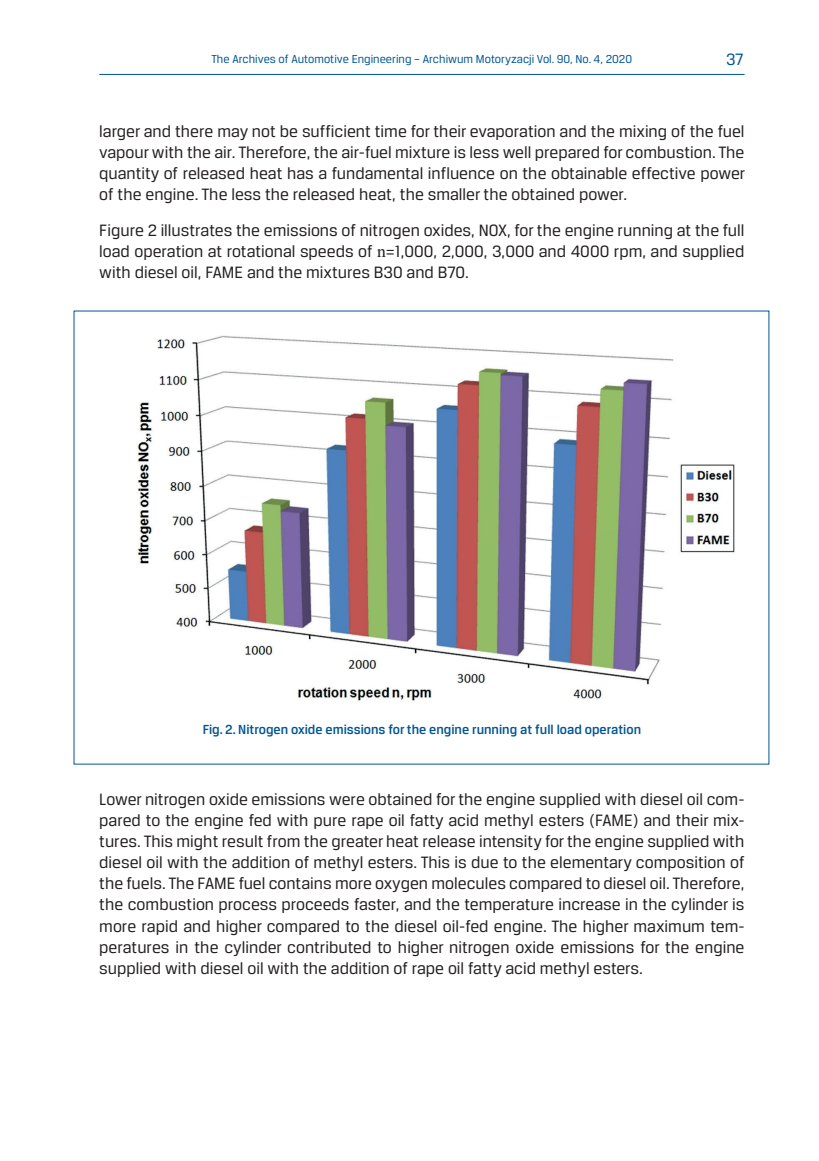
<style>
.page{position:relative;width:819px;height:1161px;background:#fff}
.page>*{position:absolute;margin:0;border:0;box-sizing:border-box;transform-origin:0 0}
.t1{font:17.5px/21px "Breuer Text";color:#231f20;text-align:justify}
.t2{font:17.5px "Breuer Text";color:#005595}
.t3{font:500 14px "Breuer Text";color:#005595}
.t4{font:12.25px "Breuer Text";color:#005595}
.s1{font-family:"Times New Roman"}
</style>
<div class="page">
<hr style="left:99px;top:74px;width:645px;height:1px;background:#005595">
<img style="left:137px;top:335px;width:598px;height:366px">
<p class="t4" style="left:211px;top:52px;width:422px">The Archives of Automotive Engineering – Archiwum Motoryzacji Vol. 90, No. 4, 2020</p>
<p class="t2" style="left:726px;top:50px;width:19px">37</p>
<p class="t1" style="left:99px;top:121px;width:647px">larger and there may not be sufficient time for their evaporation and the mixing of the fuel vapour with the air. Therefore, the air-fuel mixture is less well prepared for combustion. The quantity of released heat has a fundamental influence on the obtainable effective power of the engine. The less the released heat, the smaller the obtained power.</p>
<p class="t1" style="left:99px;top:220px;width:646px">Figure 2 illustrates the emissions of nitrogen oxides, NOX, for the engine running at the full load operation at rotational speeds of <span class="s1">n</span>=1,000, 2,000, 3,000 and 4000 rpm, and supplied with diesel oil, FAME and the mixtures B30 and B70.</p>
<p class="t3" style="left:203px;top:721px;width:440px">Fig. 2. Nitrogen oxide emissions for the engine running at full load operation</p>
<p class="t1" style="left:99px;top:789px;width:646px">Lower nitrogen oxide emissions were obtained for the engine supplied with diesel oil com&shy;pared to the engine fed with pure rape oil fatty acid methyl esters (FAME) and their mix&shy;tures. This might result from the greater heat release intensity for the engine supplied with diesel oil with the addition of methyl esters. This is due to the elementary composition of the fuels. The FAME fuel contains more oxygen molecules compared to diesel oil. Therefore, the combustion process proceeds faster, and the temperature increase in the cylinder is more rapid and higher compared to the diesel oil-fed engine. The higher maximum tem&shy;peratures in the cylinder contributed to higher nitrogen oxide emissions for the engine supplied with diesel oil with the addition of rape oil fatty acid methyl esters.</p>
</div>
